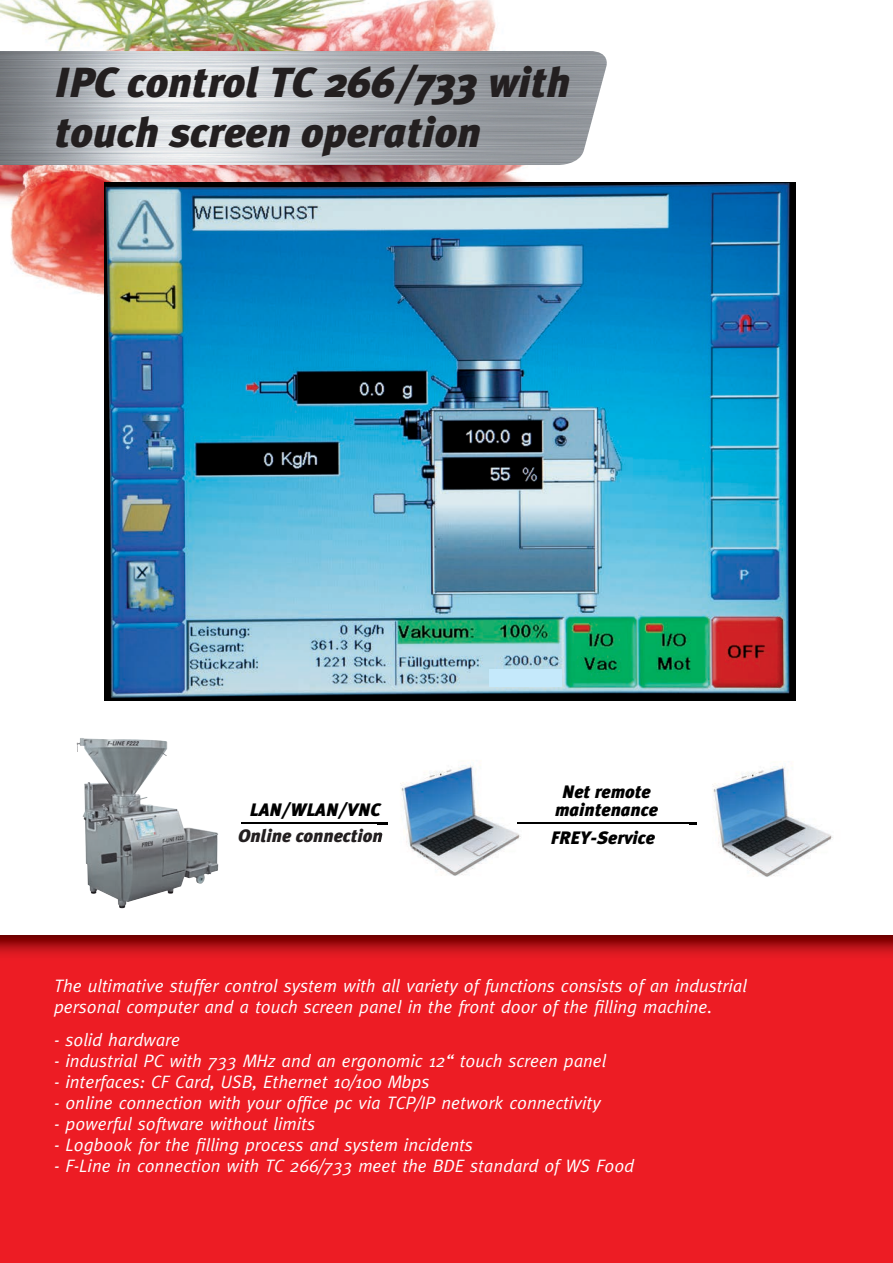
<style>
.page{position:relative;width:893px;height:1263px;background:#fff}
.page>*{position:absolute;margin:0;border:0;box-sizing:border-box;transform-origin:0 0}
.t1{font:italic 900 42px/50.4px "Meta Plus";color:#231f20}
.t2{font:italic 18px/21px "Meta";color:#fff}
.t3{font:italic 900 18px "Meta Plus";color:#000}
.t4{font:italic 900 18px "Meta Plus";color:#231f20}
</style>
<div class="page">
<img style="left:0;top:0;width:562px;height:294px">
<img style="left:0;top:51px;width:607px;height:114px">
<img style="left:104px;top:183px;width:691px;height:518px">
<div style="left:0;top:935px;width:735px;height:328px;background:#ed1c24"></div>
<div style="left:735px;top:935px;width:158px;height:328px;background:#ed1c24"></div>
<img style="left:77px;top:738px;width:141px;height:170px">
<hr style="left:241px;top:822px;width:146px;height:2px;background:#000">
<img style="left:387px;top:765px;width:134px;height:111px">
<svg style="left:377px;top:824px;width:10px;height:18px"></svg>
<hr style="left:517px;top:822px;width:179px;height:2px;background:#000">
<img style="left:690px;top:766px;width:143px;height:111px">
<svg style="left:690px;top:822px;width:6px;height:2px"></svg>
<div style="left:489px;top:670px;width:72px;height:17px;background:#c5e9fb"></div>
<h1 class="t1" style="left:55px;top:57px;width:517px">IPC control TC 266/733 with touch screen operation</h1>
<p class="t3" style="left:562px;top:781px;width:90px">Net remote</p>
<p class="t3" style="left:250px;top:799px;width:132px">LAN/WLAN/VNC</p>
<p class="t3" style="left:555px;top:799px;width:104px">maintenance</p>
<p class="t4" style="left:238px;top:825px;width:146px">Online connection</p>
<p class="t3" style="left:551px;top:827px;width:106px">FREY-Service</p>
<p class="t2" style="left:54px;top:975px;width:694px">The ultimative stuffer control system with all variety of functions consists of an industrial personal computer and a touch screen panel in the front door of the filling machine.</p>
<p class="t2" style="left:54px;top:1029px;width:128px">- solid hardware</p>
<p class="t2" style="left:54px;top:1050px;width:554px">- industrial PC with 733 MHz and an ergonomic 12“ touch screen panel</p>
<p class="t2" style="left:54px;top:1071px;width:377px">- interfaces: CF Card, USB, Ethernet 10/100 Mbps</p>
<p class="t2" style="left:54px;top:1092px;width:549px">- online connection with your office pc via TCP/IP network connectivity</p>
<p class="t2" style="left:54px;top:1113px;width:263px">- powerful software without limits</p>
<p class="t2" style="left:54px;top:1134px;width:420px">- Logbook for the filling process and system incidents</p>
<p class="t2" style="left:54px;top:1155px;width:582px">- F-Line in connection with TC 266/733 meet the BDE standard of WS Food</p>
</div>
